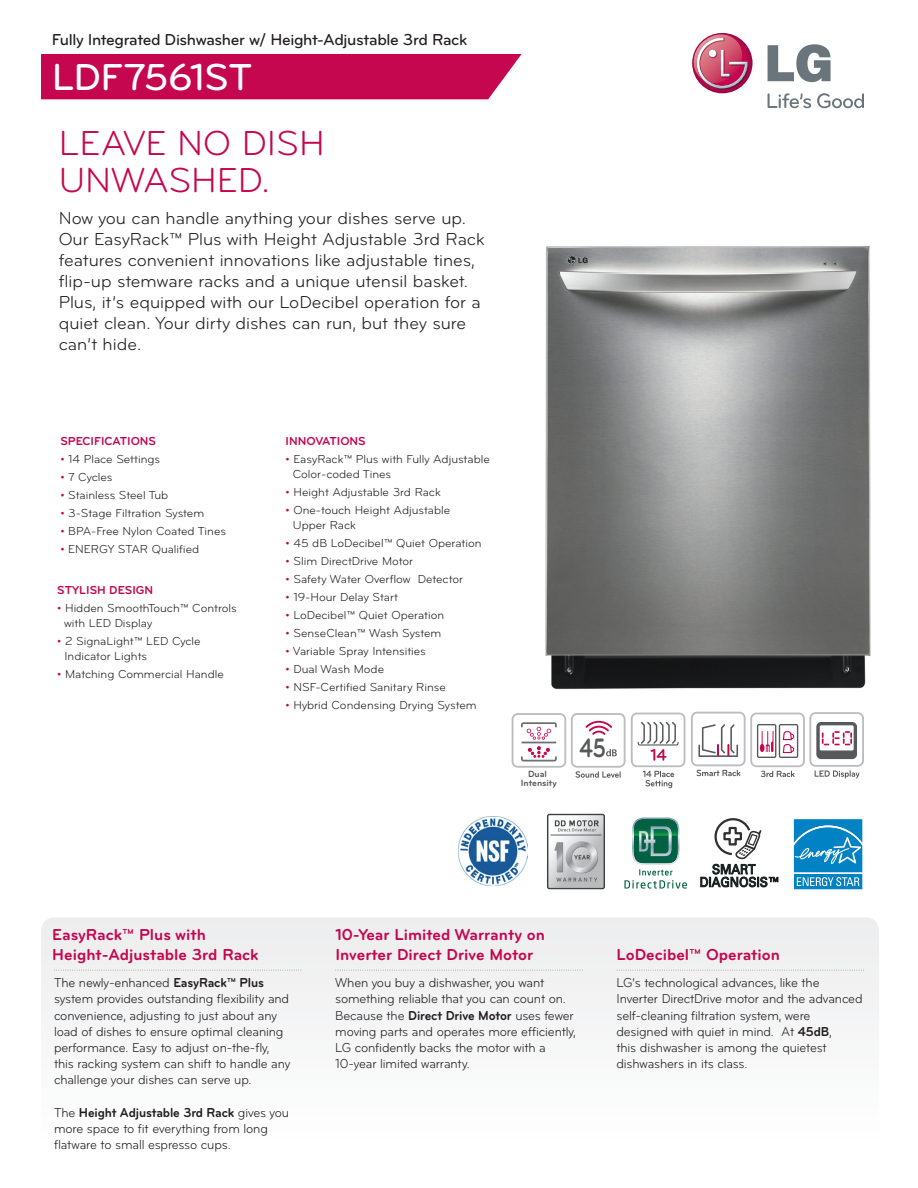
<style>
.page{position:relative;width:918px;height:1188px;background:#fff}
.page>*{position:absolute;margin:0;border:0;box-sizing:border-box;transform-origin:0 0}
.t1{font:500 39px "Bryant LG";letter-spacing:-.025em;color:#fff}
.t2{font:36px/37.5px "Bryant LG";color:#c50750}
.t3{font:700 27.75px "Bryant Pro";color:#57585a;scale:.76 1}
.t4{font:18px/21px "Bryant LG";color:#231f20}
.t5{font:700 16.5px/19.8px "Bryant LG";color:#c50750}
.t6{font:500 16.5px "Bryant LG";letter-spacing:-.02em;color:#231f20}
.t7{font:13.5px/16.2px "Bryant LG";letter-spacing:-.01em;color:#231f20;scale:.95 1}
.t8{font:12px/15px "Bryant LG";color:#231f20}
.t9{font:700 12px "Bryant LG";color:#c50750}
.t10{font:700 9.3px/9.3px "Bryant Pro";color:#57585a;text-align:center}
.s1{color:#c50750}
.s2{font-weight:700}
</style>
<div class="page">
<img style="left:545px;top:245px;width:326px;height:445px">
<div style="left:41px;top:917px;width:838px;height:236px;background:#f5f6f6;border-radius:14px"></div>
<div style="left:41px;top:54px;width:481px;height:45px;background:#c50750"></div>
<div style="left:692px;top:33px;width:60px;height:60px;background:#a40646;border-radius:30px"></div>
<svg style="left:692px;top:34px;width:57px;height:56px"></svg>
<svg style="left:768px;top:44px;width:63px;height:38px"></svg>
<svg style="left:768px;top:93px;width:43px;height:15px"></svg>
<svg style="left:817px;top:93px;width:47px;height:15px"></svg>
<svg style="left:54px;top:970px;width:248px;height:1px"></svg>
<svg style="left:617px;top:970px;width:247px;height:1px"></svg>
<svg style="left:337px;top:970px;width:246px;height:1px"></svg>
<img style="left:547px;top:813px;width:58px;height:77px">
<svg style="left:624px;top:817px;width:63px;height:72px"></svg>
<svg style="left:701px;top:818px;width:77px;height:69px"></svg>
<svg style="left:793px;top:819px;width:70px;height:71px;background:#329ad0"></svg>
<img style="left:458px;top:817px;width:69px;height:69px">
<svg style="left:691px;top:712px;width:173px;height:67px"></svg>
<svg style="left:512px;top:713px;width:173px;height:75px"></svg>
<p class="t6" style="left:52px;top:29px;width:417px">Fully Integrated Dishwasher w/ Height-Adjustable 3rd Rack</p>
<h1 class="t1" style="left:52px;top:53px;width:202px">LDF7561ST</h1>
<h2 class="t2" style="left:59px;top:124px;width:268px">Leave no dish unwashed.</h2>
<p class="t4" style="left:59px;top:207px;width:428px">Now you can handle anything your dishes serve up.<br>Our EasyRack™ Plus with Height Adjustable 3rd Rack features convenient innovations like adjustable tines, flip-up stemware racks and a unique utensil basket.<br>Plus, it’s equipped with our LoDecibel operation for a quiet clean. Your dirty dishes can run, but they sure can’t hide.</p>
<p class="t9" style="left:60px;top:434px;width:97px">SPECIFICATIONS</p>
<p class="t8" style="left:60px;top:452px;width:101px"><span class="s1">•</span> 14 Place Settings</p>
<p class="t8" style="left:60px;top:470px;width:53px"><span class="s1">•</span> 7 Cycles</p>
<p class="t8" style="left:60px;top:488px;width:109px"><span class="s1">•</span> Stainless Steel Tub</p>
<p class="t8" style="left:60px;top:506px;width:145px"><span class="s1">•</span> 3-Stage Filtration System</p>
<p class="t8" style="left:60px;top:524px;width:167px"><span class="s1">•</span> BPA-Free Nylon Coated Tines</p>
<p class="t8" style="left:60px;top:542px;width:16px"><span class="s1">•</span> ENE</p>
<p class="t8" style="left:91px;top:542px;width:110px">RGY STAR Qualified</p>
<p class="t9" style="left:57px;top:583px;width:97px">STYLISH DESIGN</p>
<p class="t8" style="left:64px;top:601px;width:174px;text-indent:-7px"><span class="s1">•</span> H idden SmoothTouch™ Controls with LED Display</p>
<p class="t8" style="left:64px;top:634px;width:138px;text-indent:-7px"><span class="s1">•</span> 2 SignaLight™ LED Cycle<br>I ndicator Lights</p>
<p class="t8" style="left:57px;top:667px;width:168px"><span class="s1">•</span> Matching Commercial Handle</p>
<p class="t9" style="left:286px;top:434px;width:82px">INNOVATIONS</p>
<p class="t8" style="left:293px;top:452px;width:199px;text-indent:-7px"><span class="s1">•</span> EasyRack™ Plus with Fully Adjustable<br>Color-coded Tines</p>
<p class="t8" style="left:286px;top:485px;width:157px"><span class="s1">•</span> Height Adjustable 3rd Rack</p>
<p class="t8" style="left:293px;top:503px;width:159px;text-indent:-7px"><span class="s1">•</span> One-touch Height Adjustable<br>U pper Rack</p>
<p class="t8" style="left:286px;top:536px;width:197px"><span class="s1">•</span> 45 dB LoDecibel™ Quiet Operation</p>
<p class="t8" style="left:286px;top:554px;width:129px"><span class="s1">•</span> Slim DirectDrive Motor</p>
<p class="t8" style="left:286px;top:572px;width:179px"><span class="s1">•</span> Safety Water Overflow Detector</p>
<p class="t8" style="left:286px;top:590px;width:114px"><span class="s1">•</span> 19-Hour Delay Start</p>
<p class="t8" style="left:286px;top:608px;width:160px"><span class="s1">•</span> LoDecibel™ Quiet Operation</p>
<p class="t8" style="left:286px;top:626px;width:157px"><span class="s1">•</span> SenseClean™ Wash System</p>
<p class="t8" style="left:286px;top:644px;width:142px"><span class="s1">•</span> Variable Spray I ntensities</p>
<p class="t8" style="left:286px;top:662px;width:100px"><span class="s1">•</span> Dual Wash Mode</p>
<p class="t8" style="left:286px;top:680px;width:162px"><span class="s1">•</span> NS F-Certified Sanitary Rinse</p>
<p class="t8" style="left:286px;top:698px;width:193px"><span class="s1">•</span> Hybrid Condensing Drying System</p>
<p class="t10" style="left:521px;top:769px;width:38px">Dual<br>Intensity</p>
<h3 class="t3" style="left:579px;top:730px;width:37px">45</h3>
<p class="t5" style="left:52px;top:925px;width:208px">EasyRack™ Plus with<br>Height-Adjustable 3rd Rack</p>
<p class="t5" style="left:335px;top:925px;width:211px">10-Year Limited Warranty on<br>Inverter Direct Drive Motor</p>
<p class="t5" style="left:617px;top:944px;width:165px">LoDecibel™ Operation</p>
<p class="t7" style="left:54px;top:975px;width:250px">The newly-enhanced <span class="s2">EasyRack™ Plus </span>system provides outstanding flexibility and convenience, adjusting to just about any load of dishes to ensure optimal cleaning performance. Easy to adjust on-the-fly, this racking system can shift to handle any challenge your dishes can serve up.</p>
<p class="t7" style="left:54px;top:1104px;width:249px">The <span class="s2">Height Adjustable 3rd Rack</span> gives you more space to fit everything from long flatware to small espresso cups.</p>
<p class="t7" style="left:335px;top:975px;width:255px">When you buy a dishwasher, you want something reliable that you can count on.<br>Because the <span class="s2">Direct Drive Motor</span> uses fewer moving parts and operates more efficiently, LG confidently backs the motor with a 10-year limited warranty.</p>
<p class="t7" style="left:617px;top:975px;width:261px">LG’s technological advances, like the<br>I nverter DirectDrive motor and the advanced self-cleaning filtration system, were designed with quiet in mind. At <span class="s2">45dB</span>,<br>this dishwasher is among the quietest dishwashers in its class.</p>
</div>
